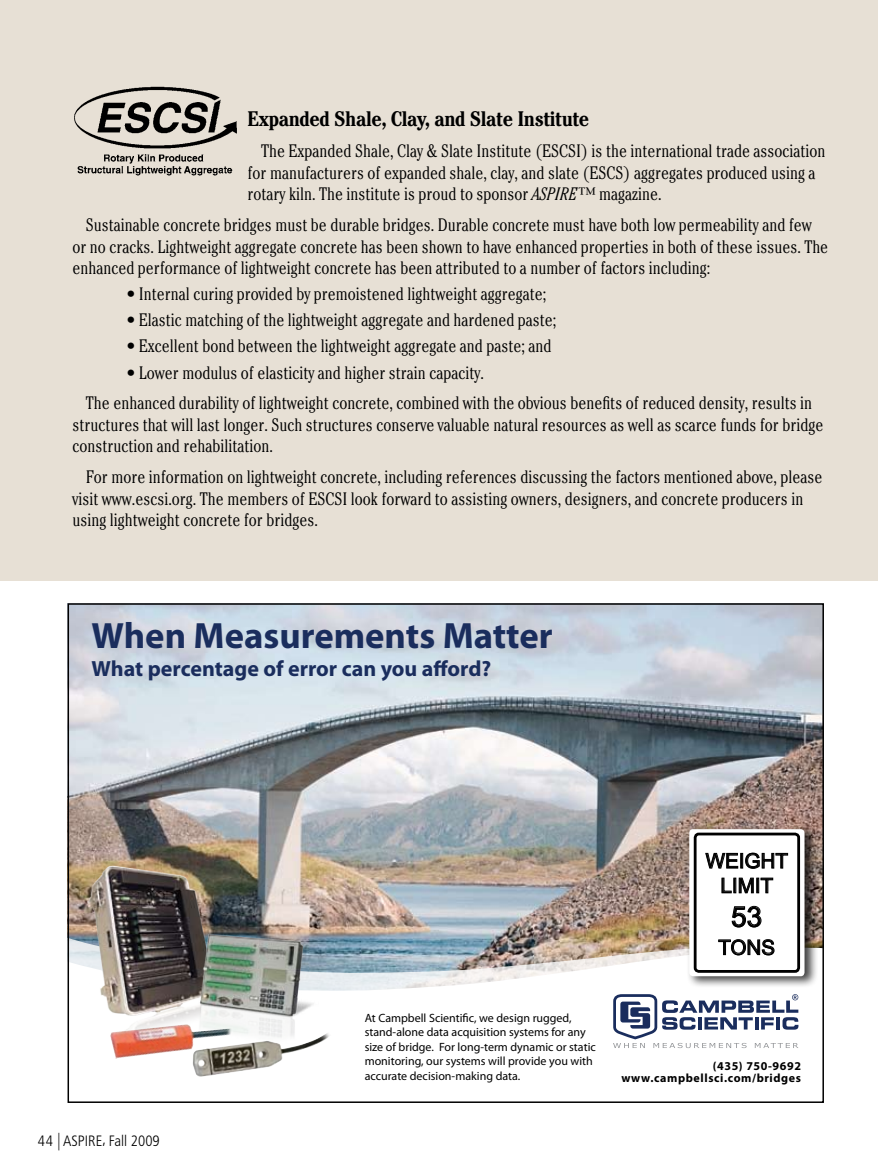
<style>
.page{position:relative;width:878px;height:1175px;background:#fff}
.page>*{position:absolute;margin:0;border:0;box-sizing:border-box;transform-origin:0 0}
.t1{font:700 36.6px "Myriad Pro";color:#1a2d5d}
.t2{font:28.05px "Arial";color:#000}
.t3{font:700 22.05px "Myriad Pro";color:#1a2d5d}
.t4{font:700 condensed 21px "Cheltenham Std";letter-spacing:-.025em;color:#000}
.t5{font:20.55px/24.8px "Arial";color:#000;text-align:center}
.t6{font:300 condensed 18px/21.6px "Cheltenham Std";color:#000}
.t7{font:300 condensed 15px "Frutiger LT Std";color:#000}
.t8{font:12px/14.4px "Myriad Pro";color:#000}
.t9{font:700 12px/12px "Myriad Pro";letter-spacing:.05em;color:#000;text-align:right}
.s1{font-style:italic}
.s2{font-size:17.55px}
</style>
<div class="page">
<div style="left:0;top:0;width:878px;height:580px;background:#e7e0d5"></div>
<img style="left:74px;top:86px;width:163px;height:90px">
<img style="left:71px;top:606px;width:750px;height:327px">
<img style="left:71px;top:933px;width:750px;height:10px">
<svg style="left:71px;top:943px;width:750px;height:134px"></svg>
<div style="left:686px;top:824px;width:132px;height:164px;background:#000;opacity:.75"></div>
<div style="left:689px;top:829px;width:115px;height:147px;background:#fff;border-radius:4px"></div>
<div style="left:693px;top:832px;width:107px;height:140px;border:3px solid #000;border-radius:4px"></div>
<svg style="left:705px;top:852px;width:83px;height:42px"></svg>
<svg style="left:731px;top:905px;width:31px;height:22px"></svg>
<svg style="left:718px;top:939px;width:57px;height:17px"></svg>
<svg style="left:319px;top:1031px;width:10px;height:6px"></svg>
<svg style="left:613px;top:994px;width:185px;height:54px"></svg>
<img style="left:86px;top:865px;width:131px;height:176px">
<img style="left:199px;top:934px;width:119px;height:109px">
<p class="t4" style="left:248px;top:106px;width:343px">Expanded Shale, Clay, and Slate Institute</p>
<p class="t6" style="left:248px;top:140px;width:579px;text-indent:14px">The Expanded Shale, Clay &amp; Slate Institute (ESCSI) is the international trade association for manufacturers of expanded shale, clay, and slate (ESCS) aggregates produced using a rotary kiln. The institute is proud to sponsor <span class="s1">ASPIRE™</span> magazine.</p>
<p class="t6" style="left:72px;top:214px;width:757px;text-indent:14px">Sustainable concrete bridges must be durable bridges. Durable concrete must have both low permeability and few or no cracks. Lightweight aggregate concrete has been shown to have enhanced properties in both of these issues. The enhanced performance of lightweight concrete has been attributed to a number of factors including:</p>
<p class="t6" style="left:126px;top:283px;width:421px">• Internal curing provided by premoistened lightweight aggregate;</p>
<p class="t6" style="left:126px;top:309px;width:431px">• Elastic matching of the lightweight aggregate and hardened paste;</p>
<p class="t6" style="left:126px;top:335px;width:426px">• Excellent bond between the lightweight aggregate and paste; and</p>
<p class="t6" style="left:86px;top:357px;width:727px;line-height:30.6px;text-indent:40px">• Lower modulus of elasticity and higher strain capacity.<br>The enhanced durability of lightweight concrete, combined with the obvious benefits of reduced density, results in</p>
<p class="t6" style="left:72px;top:413px;width:752px">structures that will last longer. Such structures conserve valuable natural resources as well as scarce funds for bridge construction and rehabilitation.</p>
<p class="t6" style="left:72px;top:466px;width:751px;text-indent:14px">For more information on lightweight concrete, including references discussing the factors mentioned above, please visit www.escsi.org. The members of ESCSI look forward to assisting owners, designers, and concrete producers in using lightweight concrete for bridges.</p>
<h1 class="t1" style="left:92px;top:612px;width:463px">When Measurements Matter</h1>
<p class="t3" style="left:92px;top:653px;width:401px">What percentage of error can you afford?</p>
<p class="t7" style="left:38px;top:1132px;width:123px">44 <span class="s2">|</span> ASPIRE, Fall 2009</p>
<p class="t8" style="left:364px;top:1010px;width:233px">At Campbell Scientific, we design rugged, stand-alone data acquisition systems for any size of bridge. For long-term dynamic or static monitoring, our systems will provide you with accurate decision-making data.</p>
<p class="t5" style="left:705px;top:848px;width:84px">WEIGHT<br>LIMIT</p>
<h2 class="t2" style="left:731px;top:898px;width:33px">53</h2>
<p class="t5" style="left:718px;top:935px;width:58px">TONS</p>
<p class="t9" style="left:621px;top:1059px;width:181px">(435) 750-9692 www.campbellsci.com/bridges</p>
</div>
